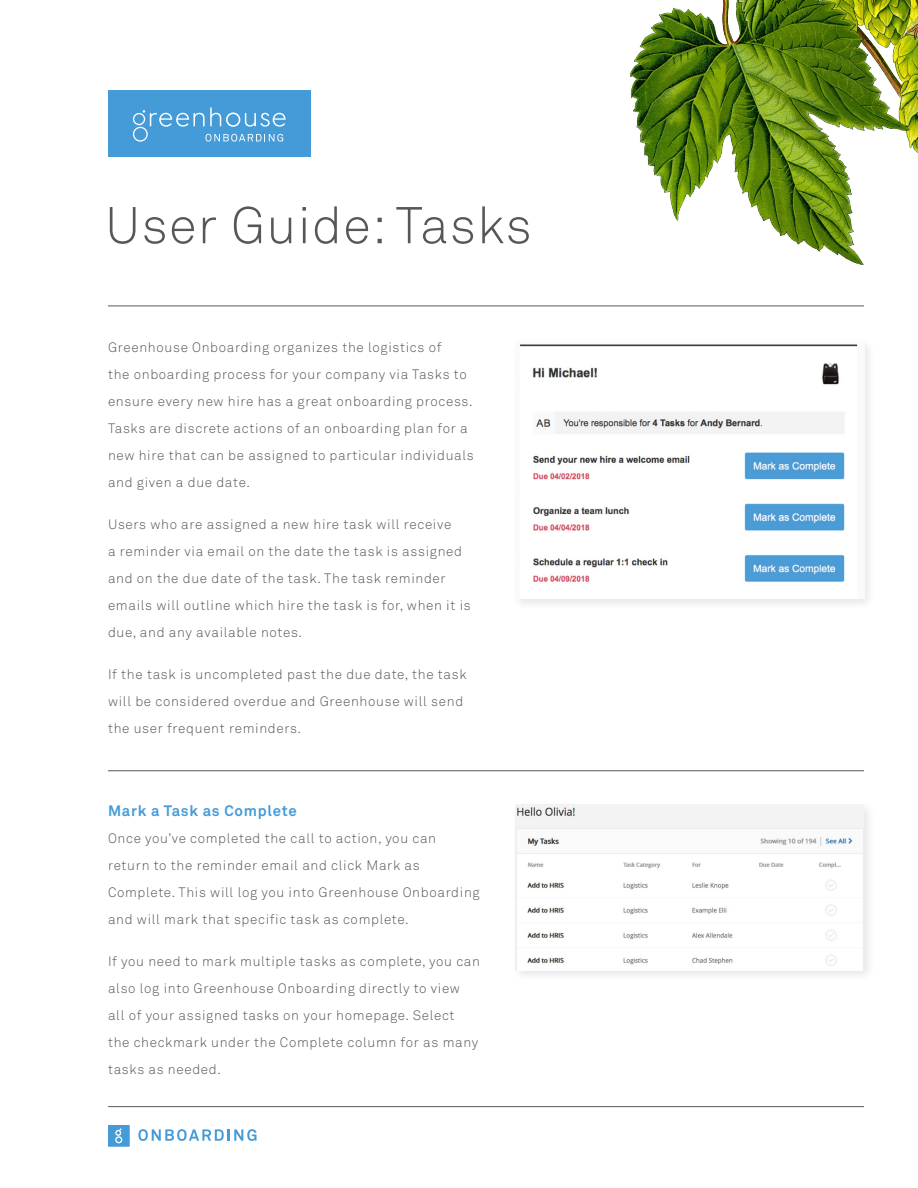
<style>
.page{position:relative;width:918px;height:1188px;background:#fff}
.page>*{position:absolute;margin:0;border:0;box-sizing:border-box;transform-origin:0 0}
.t1{font:300 51px "Akkurat Std";letter-spacing:.025em;color:#555759}
.t2{font:700 15px "Akkurat Std";letter-spacing:.05em;color:#479cd9}
.t3{font:300 13.5px/27px "Akkurat Std";letter-spacing:.05em;color:#555759}
</style>
<div class="page">
<hr style="left:108px;top:306px;width:756px;height:1px;background:#555759">
<hr style="left:108px;top:770px;width:756px;height:1px;background:#555759">
<div style="left:108px;top:90px;width:202px;height:67px;background:#459bd7"></div>
<svg style="left:133px;top:107px;width:153px;height:35px"></svg>
<svg style="left:138px;top:1129px;width:119px;height:12px"></svg>
<svg style="left:108px;top:1125px;width:22px;height:22px"></svg>
<hr style="left:108px;top:1106px;width:756px;height:1px;background:#555759">
<div style="left:511px;top:338px;width:365px;height:273px;background:#000;opacity:.1"></div>
<img style="left:515px;top:342px;width:349px;height:256px">
<div style="left:511px;top:801px;width:365px;height:182px;background:#000;opacity:.1"></div>
<img style="left:515px;top:805px;width:349px;height:165px">
<img style="left:630px;top:0;width:288px;height:266px">
<h1 class="t1" style="left:105px;top:195px;width:428px">User Guide: Tasks</h1>
<p class="t3" style="left:108px;top:334px;width:367px">Greenhouse Onboarding organizes the logistics of<br>the onboarding process for your company via Tasks to ensure every new hire has a great onboarding process.<br>Tasks are discrete actions of an onboarding plan for a new hire that can be assigned to particular individuals and given a due date.</p>
<p class="t3" style="left:108px;top:511px;width:364px">Users who are assigned a new hire task will receive<br>a reminder via email on the date the task is assigned and on the due date of the task. The task reminder emails will outline which hire the task is for, when it is due, and any available notes.</p>
<p class="t3" style="left:108px;top:661px;width:360px">If the task is uncompleted past the due date, the task will be considered overdue and Greenhouse will send the user frequent reminders.</p>
<p class="t2" style="left:108px;top:802px;width:190px">Mark a Task as Complete</p>
<p class="t3" style="left:108px;top:825px;width:373px">Once you’ve completed the call to action, you can return to the reminder email and click Mark as Complete. This will log you into Greenhouse Onboarding and will mark that specific task as complete.</p>
<p class="t3" style="left:108px;top:948px;width:374px">If you need to mark multiple tasks as complete, you can also log into Greenhouse Onboarding directly to view<br>all of your assigned tasks on your homepage. Select<br>the checkmark under the Complete column for as many tasks as needed.</p>
</div>
